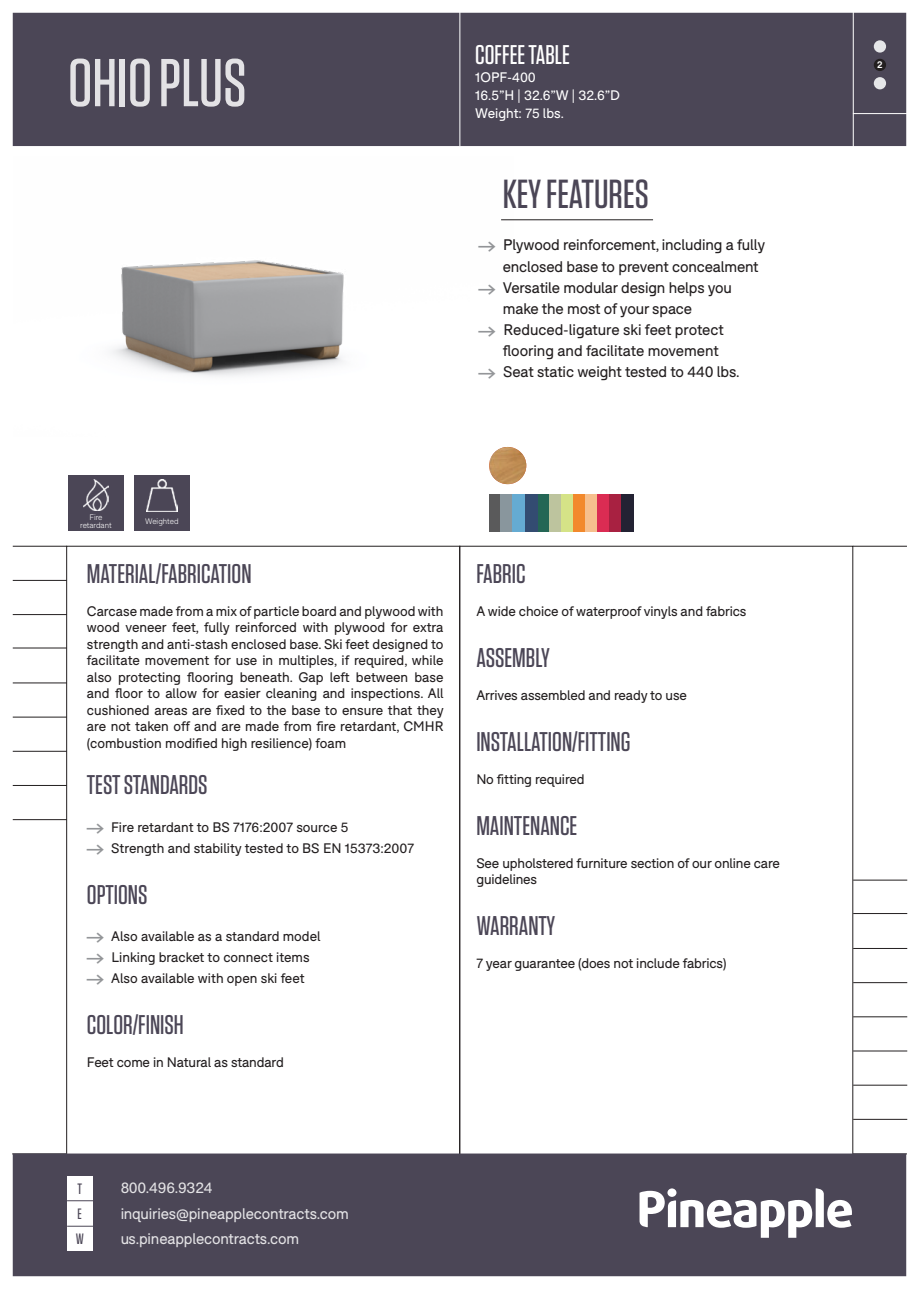
<style>
.page{position:relative;width:919px;height:1289px;background:#fff}
.page>*{position:absolute;margin:0;border:0;box-sizing:border-box;transform-origin:0 0}
.t1{font:500 67.5px "Tungsten";color:#fff}
.t2{font:500 40.5px "Tungsten";color:#4b4656}
.t3{font:500 27px "Tungsten";color:#4b4656}
.t4{font:500 27px "Tungsten";color:#fff}
.t5{font:15px "F37 Bolton";letter-spacing:-.01em;color:#231f20}
.t6{font:15px/25.3px "F37 Bolton";letter-spacing:-.01em;color:#fff}
.t7{font:500 15px "Tungsten";color:#4b4656}
.t8{font:13.5px/16.5px "F37 Bolton";letter-spacing:-.01em;color:#231f20;text-align:justify}
.t9{font:13.5px "F37 Bolton";color:#fff}
.PRODUCT_DIMS{font:700 9.45px "F37 Bolton";color:#fff}
.t10{font:300 7.8px/7.8px "F37 Bolton";color:#fff;text-align:center}
.s1{font-family:"Pinearrow";color:#939598}
.s2{font-family:"Pinearrow";font-size:15px;color:#939598}
</style>
<div class="page">
<hr style="left:12px;top:1153px;width:54px;height:1px;background:#231f20">
<div style="left:13px;top:13px;width:893px;height:133px;background:#4b4656"></div>
<div style="left:13px;top:1153px;width:893px;height:123px;background:#4b4656;border:2px solid #4b4656"></div>
<hr style="left:853px;top:879px;width:54px;height:1px;background:#231f20">
<hr style="left:853px;top:1016px;width:54px;height:1px;background:#231f20">
<hr style="left:853px;top:948px;width:54px;height:1px;background:#231f20">
<hr style="left:853px;top:1084px;width:54px;height:1px;background:#231f20">
<hr style="left:853px;top:1050px;width:54px;height:1px;background:#231f20">
<hr style="left:853px;top:982px;width:54px;height:1px;background:#231f20">
<hr style="left:853px;top:1118px;width:54px;height:1px;background:#231f20">
<hr style="left:853px;top:913px;width:54px;height:1px;background:#231f20">
<svg style="left:639px;top:1188px;width:212px;height:49px"></svg>
<div style="left:667px;top:1188px;width:9px;height:8px;background:#fff;border-radius:50%"></div>
<div style="left:67px;top:1175px;width:26px;height:25px;background:#fff"></div>
<div style="left:67px;top:1200px;width:26px;height:25px;background:#fff"></div>
<svg style="left:67px;top:1200px;width:26px;height:1px"></svg>
<hr style="left:852px;top:546px;width:54px;height:1px;background:#231f20">
<hr style="left:852px;top:12px;width:1px;height:135px;background:#fff">
<hr style="left:852px;top:113px;width:54px;height:1px;background:#fff">
<hr style="left:459px;top:12px;width:1px;height:134px;background:#fff">
<hr style="left:13px;top:614px;width:54px;height:1px;background:#231f20">
<hr style="left:13px;top:751px;width:54px;height:1px;background:#231f20">
<hr style="left:13px;top:682px;width:54px;height:1px;background:#231f20">
<hr style="left:13px;top:546px;width:54px;height:1px;background:#231f20">
<hr style="left:13px;top:819px;width:54px;height:1px;background:#231f20">
<hr style="left:13px;top:785px;width:54px;height:1px;background:#231f20">
<hr style="left:13px;top:716px;width:54px;height:1px;background:#231f20">
<hr style="left:13px;top:580px;width:54px;height:1px;background:#231f20">
<hr style="left:13px;top:647px;width:54px;height:1px;background:#231f20">
<div style="left:67px;top:1225px;width:26px;height:25px;background:#fff"></div>
<svg style="left:67px;top:1225px;width:26px;height:1px"></svg>
<div style="left:68px;top:475px;width:56px;height:56px;background:#4b4656"></div>
<img style="left:83px;top:480px;width:25px;height:30px">
<div style="left:489px;top:494px;width:11px;height:37px;background:#5a5a5b"></div>
<div style="left:537px;top:494px;width:12px;height:37px;background:#246655"></div>
<div style="left:549px;top:494px;width:12px;height:37px;background:#bdc49e"></div>
<div style="left:500px;top:494px;width:13px;height:37px;background:#89969d"></div>
<div style="left:513px;top:494px;width:12px;height:37px;background:#65abd2"></div>
<div style="left:525px;top:494px;width:12px;height:37px;background:#334c71"></div>
<div style="left:561px;top:494px;width:12px;height:37px;background:#d5e387"></div>
<div style="left:573px;top:494px;width:12px;height:37px;background:#f2892c"></div>
<div style="left:585px;top:494px;width:12px;height:37px;background:#f6bf8d"></div>
<div style="left:597px;top:494px;width:12px;height:37px;background:#db2c53"></div>
<div style="left:609px;top:494px;width:12px;height:37px;background:#a82141"></div>
<div style="left:621px;top:494px;width:12px;height:37px;background:#232233"></div>
<img style="left:489px;top:447px;width:37px;height:37px">
<div style="left:873px;top:40px;width:13px;height:13px;background:#e6e7e9;border-radius:50%"></div>
<div style="left:873px;top:59px;width:13px;height:12px;background:#231f20;border-radius:50%"></div>
<div style="left:873px;top:77px;width:13px;height:12px;background:#e6e7e9;border-radius:50%"></div>
<div style="left:134px;top:475px;width:56px;height:56px;background:#4b4656"></div>
<img style="left:146px;top:480px;width:31px;height:31px">
<hr style="left:501px;top:219px;width:152px;height:1px;background:#231f20">
<img style="left:111px;top:219px;width:402px;height:158px">
<h1 class="t1" style="left:68px;top:48px;width:180px">OHIO PLUS</h1>
<p class="t4" style="left:475px;top:40px;width:96px">COFFEE TABLE</p>
<p class="t9" style="left:475px;top:69px;width:62px">1OPF-400</p>
<p class="t9" style="left:475px;top:87px;width:146px">16.5”H | 32.6”W | 32.6”D</p>
<p class="t9" style="left:475px;top:105px;width:90px">Weight: 75 lbs.</p>
<p class="t2" style="left:502px;top:173px;width:148px">KEY FEATURES</p>
<p class="t5" style="left:478px;top:236px;width:288px"><span class="s1">A</span> Plywood reinforcement, including a fully</p>
<p class="t5" style="left:503px;top:257px;width:257px">enclosed base to prevent concealment</p>
<p class="t5" style="left:478px;top:278px;width:255px"><span class="s1">A</span> Versatile modular design helps you</p>
<p class="t5" style="left:503px;top:299px;width:191px">make the most of your space</p>
<p class="t5" style="left:478px;top:320px;width:247px"><span class="s1">A</span> Reduced-ligature ski feet protect</p>
<p class="t5" style="left:503px;top:341px;width:217px">flooring and facilitate movement</p>
<p class="t5" style="left:478px;top:362px;width:263px"><span class="s1">A</span> Seat static weight tested to 440 lbs.</p>
<p class="t10" style="left:80px;top:513px;width:33px">Fire retardant</p>
<p class="t10" style="left:145px;top:517px;width:35px">Weighted</p>
<p class="t3" style="left:87px;top:559px;width:166px">MATERIAL/FABRICATION</p>
<p class="t8" style="left:87px;top:602px;width:358px">Carcase made from a mix of particle board and plywood with wood veneer feet, fully reinforced with plywood for extra strength and anti-stash enclosed base. Ski feet designed to facilitate movement for use in multiples, if required, while also protecting flooring beneath. Gap left between base and floor to allow for easier cleaning and inspections. All cushioned areas are fixed to the base to ensure that they are not taken off and are made from fire retardant, CMHR (combustion modified high resilience) foam</p>
<p class="t3" style="left:87px;top:770px;width:122px">TEST STANDARDS</p>
<p class="t8" style="left:87px;top:818px;width:263px"><span class="s2">A</span> Fire retardant to BS 7176:2007 source 5</p>
<p class="t8" style="left:87px;top:839px;width:328px"><span class="s2">A</span> Strength and stability tested to BS EN 15373:2007</p>
<p class="t3" style="left:87px;top:880px;width:62px">OPTIONS</p>
<p class="t8" style="left:87px;top:928px;width:235px"><span class="s2">A</span> Also available as a standard model</p>
<p class="t8" style="left:87px;top:949px;width:224px"><span class="s2">A</span> Linking bracket to connect items</p>
<p class="t8" style="left:87px;top:970px;width:219px"><span class="s2">A</span> Also available with open ski feet</p>
<p class="t3" style="left:87px;top:1010px;width:98px">COLOR/FINISH</p>
<p class="t8" style="left:87px;top:1054px;width:198px">Feet come in Natural as standard</p>
<p class="t3" style="left:476px;top:559px;width:51px">FABRIC</p>
<p class="t8" style="left:476px;top:602px;width:272px">A wide choice of waterproof vinyls and fabrics</p>
<p class="t3" style="left:476px;top:643px;width:75px">ASSEMBLY</p>
<p class="t8" style="left:476px;top:686px;width:212px">Arrives assembled and ready to use</p>
<p class="t3" style="left:476px;top:727px;width:156px">INSTALLATION/FITTING</p>
<p class="t8" style="left:476px;top:770px;width:110px">No fitting required</p>
<p class="t3" style="left:476px;top:811px;width:102px">MAINTENANCE</p>
<p class="t8" style="left:476px;top:854px;width:305px">See upholstered furniture section of our online care guidelines</p>
<p class="t3" style="left:476px;top:911px;width:80px">WARRANTY</p>
<p class="t8" style="left:476px;top:955px;width:252px">7 year guarantee (does not include fabrics)</p>
<p class="t7" style="left:78px;top:1181px;width:6px">T</p>
<p class="t7" style="left:78px;top:1206px;width:6px">E</p>
<p class="t7" style="left:76px;top:1230px;width:10px">W</p>
<p class="t6" style="left:120px;top:1175px;width:230px">800.496.9324 inquiries@pineapplecontracts.com us.pineapplecontracts.com</p>
<p class="PRODUCT_DIMS" style="left:877px;top:59px;width:7px">2</p>
</div>
